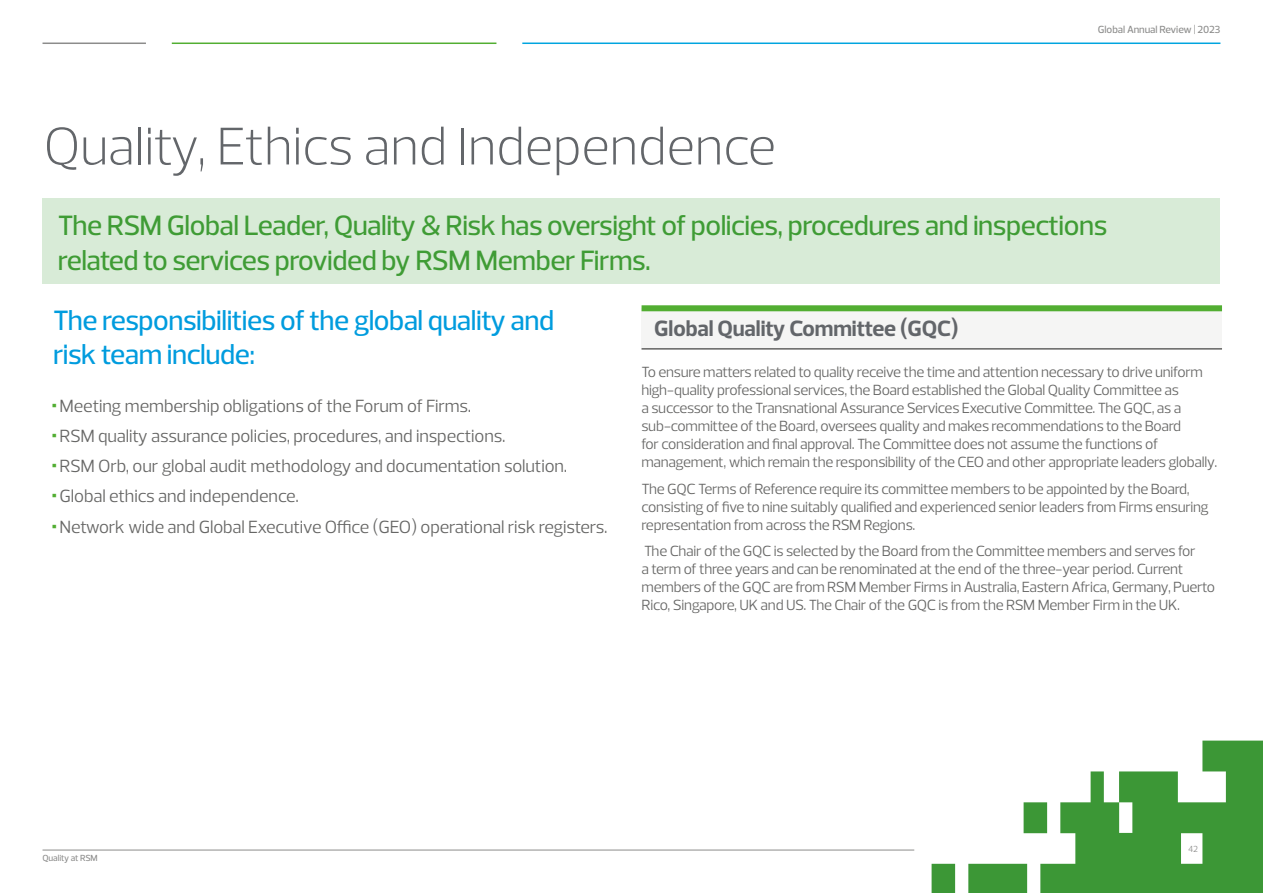
<style>
.page{position:relative;width:1263px;height:893px;background:#fff}
.page>*{position:absolute;margin:0;border:0;box-sizing:border-box;transform-origin:0 0}
.t1{font:300 54px "Prelo";letter-spacing:-.005em;color:#63666a}
.t2{font:500 28.5px/34.2px "Prelo";letter-spacing:-.02em;color:#3f9c35}
.t3{font:500 28.5px/34.2px "Prelo";letter-spacing:-.015em;color:#009cde}
.t4{font:700 22.5px "Prelo";letter-spacing:-.005em;color:#63666a}
.t5{font:18px/30.2px "Prelo";letter-spacing:-.005em;color:#666665}
.t6{font:15px/18px "Prelo";letter-spacing:-.02em;color:#666665}
.t7{font:500 10.5px "Prelo";letter-spacing:-.01em;color:#8c8c8b}
.t8{font:500 9px "Prelo";letter-spacing:-.015em;color:#8c8c8b}
.t9{font:9px "Prelo";color:#8c8c8b}
</style>
<div class="page">
<hr style="left:43px;top:43px;width:103px;height:1px;background:#8c8c8b">
<hr style="left:172px;top:43px;width:324px;height:1px;background:#52ae32">
<hr style="left:522px;top:43px;width:698px;height:1px;background:#00a5df">
<svg style="left:834px;top:741px;width:429px;height:152px"></svg>
<hr style="left:43px;top:850px;width:871px;height:1px;background:#8c8c8b">
<div style="left:43px;top:198px;width:1177px;height:86px;background:#d8ebd7"></div>
<div style="left:641px;top:308px;width:581px;height:42px;background:#f5f5f4"></div>
<div style="left:641px;top:305px;width:581px;height:6px;background:#52ae32"></div>
<hr style="left:641px;top:348px;width:581px;height:2px;background:#666665">
<h1 class="t1" style="left:43px;top:116px;width:734px">Quality, Ethics and Independence</h1>
<p class="t7" style="left:1098px;top:24px;width:124px">Global Annual Review | 2023</p>
<h2 class="t2" style="left:58px;top:208px;width:1051px">The RSM Global Leader, Quality &amp; Risk has oversight of policies, procedures and inspections related to services provided by RSM Member Firms.</h2>
<h2 class="t3" style="left:53px;top:303px;width:503px">The responsibilities of the global quality and risk team include:</h2>
<h3 class="t4" style="left:654px;top:316px;width:306px">Global Quality Committee (GQC)</h3>
<p class="t5" style="left:60px;top:391px;width:549px">Meeting membership obligations of the Forum of Firms.<br>RSM quality assurance policies, procedures, and inspections.<br>RSM Orb, our global audit methodology and documentation solution.<br>Global ethics and independence.<br>Network wide and Global Executive Office (GEO) operational risk registers.</p>
<p class="t6" style="left:641px;top:363px;width:577px">To ensure matters related to quality receive the time and attention necessary to drive uniform high-quality professional services, the Board established the Global Quality Committee as<br>a successor to the Transnational Assurance Services Executive Committee. The GQC, as a sub-committee of the Board, oversees quality and makes recommendations to the Board<br>for consideration and final approval. The Committee does not assume the functions of management, which remain the responsibility of the CEO and other appropriate leaders globally.</p>
<p class="t6" style="left:641px;top:480px;width:569px">The GQC Terms of Reference require its committee members to be appointed by the Board, consisting of five to nine suitably qualified and experienced senior leaders from Firms ensuring representation from across the RSM Regions.</p>
<p class="t6" style="left:641px;top:542px;width:575px">The Chair of the GQC is selected by the Board from the Committee members and serves for<br>a term of three years and can be renominated at the end of the three-year period. Current members of the GQC are from RSM Member Firms in Australia, Eastern Africa, Germany, Puerto Rico, Singapore, UK and US. The Chair of the GQC is from the RSM Member Firm in the UK.</p>
<p class="t8" style="left:43px;top:853px;width:57px">Quality at RSM</p>
<p class="t9" style="left:1188px;top:844px;width:11px">42</p>
</div>
